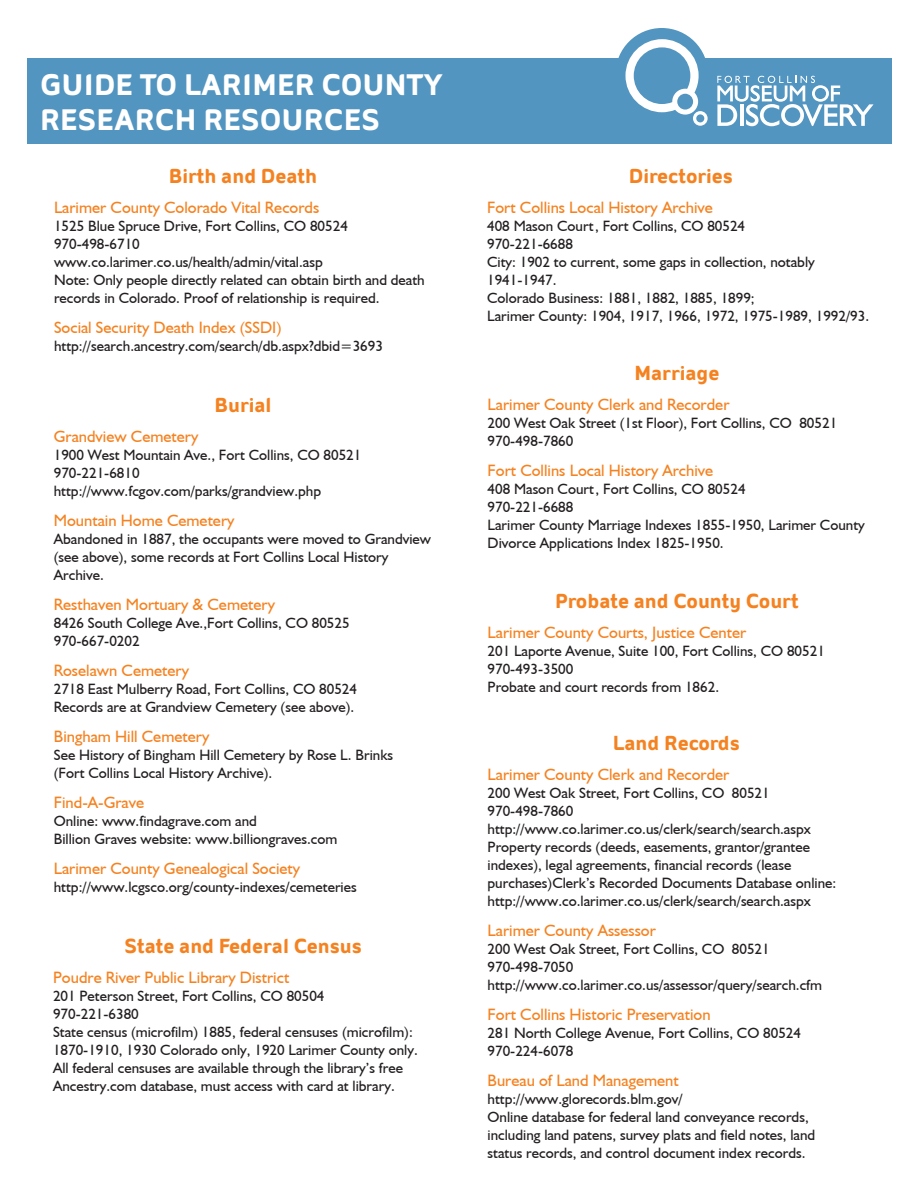
<style>
.page{position:relative;width:918px;height:1188px;background:#fff}
.page>*{position:absolute;margin:0;border:0;box-sizing:border-box;transform-origin:0 0}
.t1{font:700 28.5px/34.2px "Amino";color:#fff}
.t2{font:700 19.5px "Amino";color:#f58220}
.t3{font:16.5px "Humanist 521 BT";color:#f58220}
.t4{font:15px/18px "Humanist 521 BT";color:#231f20}
</style>
<div class="page">
<div style="left:27px;top:58px;width:864px;height:86px;background:#5295c0"></div>
<div style="left:615px;top:28px;width:93px;height:93px;background:#5295c0;border-radius:50%"></div>
<svg style="left:717px;top:76px;width:157px;height:50px"></svg>
<svg style="left:625px;top:39px;width:83px;height:87px"></svg>
<h1 class="t1" style="left:40px;top:67px;width:404px">GUIDE TO LARIMER COUNTY<br>RESEARCH RESOURCES</h1>
<h2 class="t2" style="left:169px;top:164px;width:150px">Birth and Death</h2>
<p class="t3" style="left:54px;top:197px;width:267px">Larimer County Colorado Vital Records</p>
<p class="t4" style="left:54px;top:216px;width:372px">1525 Blue Spruce Drive, Fort Collins, CO 80524<br>970-498-6710<br>www.co.larimer.co.us/health/admin/vital.asp<br>Note: Only people directly related can obtain birth and death records in Colorado. Proof of relationship is required.</p>
<p class="t3" style="left:54px;top:317px;width:229px">Social Security Death Index (SSDI)</p>
<p class="t4" style="left:54px;top:336px;width:331px">http://search.ancestry.com/search/db.aspx?dbid=3693</p>
<h2 class="t2" style="left:215px;top:393px;width:58px">Burial</h2>
<p class="t3" style="left:54px;top:426px;width:146px">Grandview Cemetery</p>
<p class="t4" style="left:54px;top:445px;width:309px">1900 West Mountain Ave., Fort Collins, CO 80521<br>970-221-6810 http://www.fcgov.com/parks/grandview.php</p>
<p class="t3" style="left:54px;top:510px;width:182px">Mountain Home Cemetery</p>
<p class="t4" style="left:54px;top:529px;width:379px">Abandoned in 1887, the occupants were moved to Grandview (see above), some records at Fort Collins Local History<br>Archive.</p>
<p class="t3" style="left:54px;top:594px;width:223px">Resthaven Mortuary &amp; Cemetery</p>
<p class="t4" style="left:54px;top:613px;width:297px">8426 South College Ave.,Fort Collins, CO 80525<br>970-667-0202</p>
<p class="t3" style="left:54px;top:660px;width:137px">Roselawn Cemetery</p>
<p class="t4" style="left:54px;top:679px;width:305px">2718 East Mulberry Road, Fort Collins, CO 80524<br>Records are at Grandview Cemetery (see above).</p>
<p class="t3" style="left:54px;top:726px;width:157px">Bingham Hill Cemetery</p>
<p class="t4" style="left:54px;top:745px;width:341px">See History of Bingham Hill Cemetery by Rose L. Brinks (Fort Collins Local History Archive).</p>
<p class="t3" style="left:54px;top:792px;width:92px">Find-A-Grave</p>
<p class="t4" style="left:54px;top:811px;width:285px">Online: www.findagrave.com and<br>Billion Graves website: www.billiongraves.com</p>
<p class="t3" style="left:54px;top:858px;width:248px">Larimer County Genealogical Society</p>
<p class="t4" style="left:54px;top:877px;width:304px">http://www.lcgsco.org/county-indexes/cemeteries</p>
<h2 class="t2" style="left:124px;top:934px;width:239px">State and Federal Census</h2>
<p class="t3" style="left:53px;top:967px;width:238px">Poudre River Public Library District</p>
<p class="t4" style="left:53px;top:986px;width:366px">201 Peterson Street, Fort Collins, CO 80504<br>970-221-6380<br>State census (microfilm) 1885, federal censuses (microfilm):<br>1870-1910, 1930 Colorado only, 1920 Larimer County only.<br>All federal censuses are available through the library’s free Ancestry.com database, must access with card at library.</p>
<h2 class="t2" style="left:629px;top:164px;width:106px">Directories</h2>
<p class="t3" style="left:487px;top:197px;width:227px">Fort Collins Local History Archive</p>
<p class="t4" style="left:487px;top:216px;width:384px">408 Mason Court , Fort Collins, CO 80524<br>970-221-6688<br>City: 1902 to current, some gaps in collection, notably 1941-1947.<br>Colorado Business: 1881, 1882, 1885, 1899;<br>Larimer County: 1904, 1917, 1966, 1972, 1975-1989, 1992/93.</p>
<h2 class="t2" style="left:634px;top:361px;width:87px">Marriage</h2>
<p class="t3" style="left:488px;top:394px;width:243px">Larimer County Clerk and Recorder</p>
<p class="t4" style="left:488px;top:413px;width:351px">200 West Oak Street (1st Floor), Fort Collins, CO 80521<br>970-498-7860</p>
<p class="t3" style="left:488px;top:460px;width:227px">Fort Collins Local History Archive</p>
<p class="t4" style="left:488px;top:479px;width:379px">408 Mason Court , Fort Collins, CO 80524<br>970-221-6688<br>Larimer County Marriage Indexes 1855-1950, Larimer County Divorce Applications Index 1825-1950.</p>
<h2 class="t2" style="left:555px;top:589px;width:245px">Probate and County Court</h2>
<p class="t3" style="left:488px;top:622px;width:260px">Larimer County Courts, Justice Center</p>
<p class="t4" style="left:488px;top:641px;width:339px">201 Laporte Avenue, Suite 100, Fort Collins, CO 80521<br>970-493-3500<br>Probate and court records from 1862.</p>
<h2 class="t2" style="left:613px;top:732px;width:129px">Land Records</h2>
<p class="t3" style="left:488px;top:765px;width:243px">Larimer County Clerk and Recorder</p>
<p class="t4" style="left:488px;top:784px;width:350px">200 West Oak Street, Fort Collins, CO 80521<br>970-498-7860 http://www.co.larimer.co.us/clerk/search/search.aspx Property records (deeds, easements, grantor/grantee indexes), legal agreements, financial records (lease purchases)Clerk’s Recorded Documents Database online: http://www.co.larimer.co.us/clerk/search/search.aspx</p>
<p class="t3" style="left:488px;top:921px;width:170px">Larimer County Assessor</p>
<p class="t4" style="left:488px;top:940px;width:336px">200 West Oak Street, Fort Collins, CO 80521<br>970-498-7050 http://www.co.larimer.co.us/assessor/query/search.cfm</p>
<p class="t3" style="left:488px;top:1005px;width:225px">Fort Collins Historic Preservation</p>
<p class="t4" style="left:488px;top:1024px;width:315px">281 North College Avenue, Fort Collins, CO 80524<br>970-224-6078</p>
<p class="t3" style="left:488px;top:1071px;width:193px">Bureau of Land Management</p>
<p class="t4" style="left:488px;top:1090px;width:329px">http://www.glorecords.blm.gov/<br>Online database for federal land conveyance records, including land patens, survey plats and field notes, land status records, and control document index records.</p>
</div>
